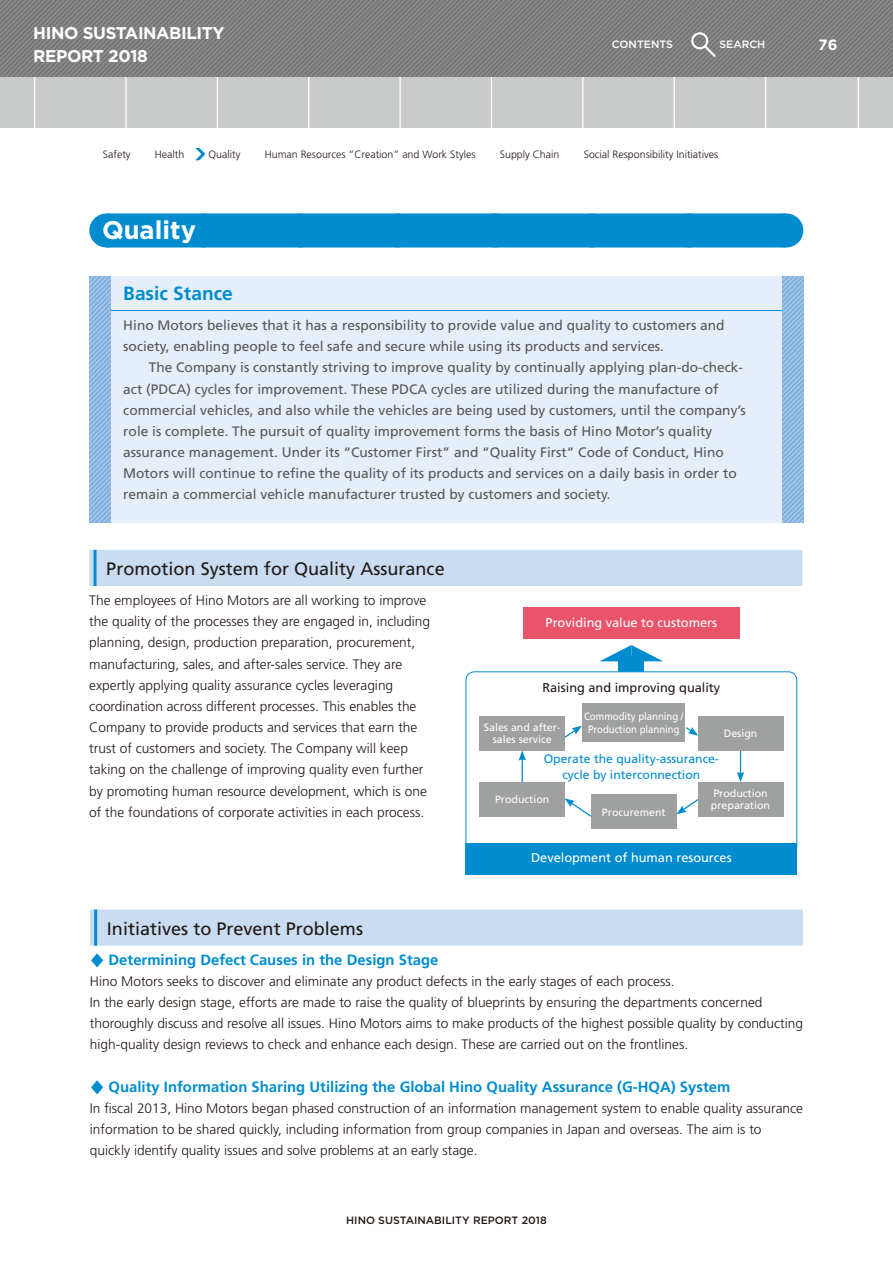
<style>
.page{position:relative;width:893px;height:1263px;background:#fff}
.page>*{position:absolute;margin:0;border:0;box-sizing:border-box;transform-origin:0 0}
.t1{font:700 25.5px "Gotham";color:#fff}
.t2{font:700 19.2px "Frutiger";color:#008ccf}
.t3{font:18px "Frutiger";color:#221815}
.t4{font:700 16.95px/23.4px "Gotham";letter-spacing:-.025em;color:#fff}
.t5{font:700 14.85px "Frutiger";color:#008ccf}
.t6{font:700 14.85px "Gotham";color:#fff}
.t7{font:300 13.65px/21.1px "Frutiger";color:#221815}
.t8{font:13.65px/21.1px "Frutiger";color:#595757}
.t9{font:12.75px "Frutiger";color:#fff}
.t10{font:12.75px "Frutiger";color:#221815}
.t11{font:12.15px/15.9px "Frutiger";color:#008ccf;text-align:center}
.t12{font:300 10.65px "Frutiger";color:#221815}
.t13{font:10.65px/12.8px "Frutiger";color:#fff;text-align:center}
.t14{font:10.65px/12.8px "Frutiger";color:#fff;text-align:center;scale:.9 1}
.t15{font:500 10.65px "Gotham";color:#221815}
.t16{font:500 10.65px "Gotham";color:#fff}
.s1{font-family:"UD Shin Go NT Pro";font-weight:400}
.s2{font-family:"UD Shin Go NT Pro";font-weight:500}
</style>
<div class="page">
<div style="left:89px;top:276px;width:715px;height:246px;background:#e6eef9"></div>
<div style="left:106px;top:213px;width:679px;height:34px;background:#008ccf"></div>
<svg style="left:203px;top:213px;width:534px;height:1px"></svg>
<hr style="left:785px;top:213px;width:1px;height:34px;background:#008ccf">
<hr style="left:89px;top:310px;width:713px;height:1px;background:#008ccf">
<div style="left:89px;top:550px;width:713px;height:36px;background:#c9dcf1"></div>
<hr style="left:94px;top:550px;width:3px;height:36px;background:#008ccf">
<svg style="left:89px;top:276px;width:22px;height:246px"></svg>
<svg style="left:782px;top:276px;width:22px;height:246px"></svg>
<svg style="left:600px;top:645px;width:63px;height:16px"></svg>
<div style="left:619px;top:656px;width:25px;height:22px;background:#008ccf"></div>
<div style="left:466px;top:672px;width:331px;height:183px;background:#fff;border-radius:9px"></div>
<div style="left:465px;top:671px;width:332px;height:184px;border:1px solid #008ccf;border-radius:9px"></div>
<div style="left:523px;top:607px;width:217px;height:32px;background:#e9546b"></div>
<div style="left:465px;top:843px;width:332px;height:32px;background:#008ccf"></div>
<svg style="left:737px;top:750px;width:7px;height:32px"></svg>
<svg style="left:518px;top:750px;width:8px;height:32px"></svg>
<svg style="left:564px;top:798px;width:27px;height:19px"></svg>
<svg style="left:565px;top:726px;width:17px;height:12px"></svg>
<svg style="left:686px;top:727px;width:12px;height:9px"></svg>
<svg style="left:676px;top:794px;width:22px;height:20px"></svg>
<div style="left:698px;top:716px;width:85px;height:34px;background:#9fa0a0"></div>
<div style="left:480px;top:782px;width:85px;height:34px;background:#9fa0a0"></div>
<div style="left:591px;top:795px;width:85px;height:34px;background:#9fa0a0"></div>
<div style="left:480px;top:716px;width:85px;height:34px;background:#9fa0a0"></div>
<div style="left:582px;top:704px;width:103px;height:38px;background:#9fa0a0"></div>
<div style="left:698px;top:782px;width:85px;height:34px;background:#9fa0a0"></div>
<div style="left:90px;top:909px;width:713px;height:37px;background:#c9dcf1"></div>
<hr style="left:94px;top:909px;width:3px;height:37px;background:#008ccf">
<div style="left:0;top:0;width:893px;height:128px;background:#c9caca"></div>
<hr style="left:34px;top:65px;width:1px;height:63px;background:#fff">
<hr style="left:765px;top:65px;width:1px;height:63px;background:#fff">
<hr style="left:858px;top:65px;width:1px;height:63px;background:#fff">
<hr style="left:674px;top:65px;width:1px;height:63px;background:#fff">
<hr style="left:582px;top:65px;width:1px;height:63px;background:#fff">
<hr style="left:491px;top:65px;width:1px;height:63px;background:#fff">
<hr style="left:399px;top:65px;width:2px;height:63px;background:#fff">
<hr style="left:308px;top:65px;width:1px;height:63px;background:#fff">
<hr style="left:217px;top:65px;width:1px;height:63px;background:#fff">
<hr style="left:125px;top:65px;width:2px;height:63px;background:#fff">
<svg style="left:0;top:0;width:893px;height:76px"></svg>
<svg style="left:195px;top:148px;width:10px;height:12px"></svg>
<p class="t4" style="left:33px;top:21px;width:193px">HINO SUSTAINABILITY<br>REPORT 2018</p>
<p class="t16" style="left:612px;top:39px;width:63px">CONTENTS</p>
<p class="t16" style="left:719px;top:39px;width:47px">SEARCH</p>
<p class="t6" style="left:819px;top:36px;width:21px">76</p>
<p class="t12" style="left:103px;top:148px;width:617px">Safety<span class="s1">　　</span> Health<span class="s1">　　</span> Quality<span class="s1">　　</span> Human Resources “Creation” and Work Styles<span class="s1">　　</span> Supply Chain<span class="s1">　　</span> Social Responsibility Initiatives</p>
<h1 class="t1" style="left:102px;top:215px;width:95px">Quality</h1>
<h2 class="t2" style="left:123px;top:282px;width:111px">Basic Stance</h2>
<p class="t8" style="left:123px;top:315px;width:603px">Hino Motors believes that it has a responsibility to provide value and quality to customers and society, enabling people to feel safe and secure while using its products and services.</p>
<p class="t8" style="left:123px;top:357px;width:624px;text-indent:26px">The Company is constantly striving to improve quality by continually applying plan-do-check&shy;act (PDCA) cycles for improvement. These PDCA cycles are utilized during the manufacture of commercial vehicles, and also while the vehicles are being used by customers, until the company’s role is complete. The pursuit of quality improvement forms the basis of Hino Motor’s quality assurance management. Under its “Customer First” and “Quality First” Code of Conduct, Hino Motors will continue to refine the quality of its products and services on a daily basis in order to remain a commercial vehicle manufacturer trusted by customers and society.</p>
<h3 class="t3" style="left:106px;top:558px;width:340px">Promotion System for Quality Assurance</h3>
<p class="t7" style="left:89px;top:590px;width:342px">The employees of Hino Motors are all working to improve the quality of the processes they are engaged in, including planning, design, production preparation, procurement, manufacturing, sales, and after-sales service. They are expertly applying quality assurance cycles leveraging coordination across different processes. This enables the Company to provide products and services that earn the trust of customers and society. The Company will keep taking on the challenge of improving quality even further by promoting human resource development, which is one of the foundations of corporate activities in each process.</p>
<p class="t9" style="left:546px;top:615px;width:173px">Providing value to customers</p>
<p class="t10" style="left:542px;top:680px;width:179px">Raising and improving quality</p>
<p class="t13" style="left:484px;top:721px;width:78px">Sales and after&shy;sales service</p>
<p class="t14" style="left:584px;top:710px;width:112px">Commodity planning /<br>Production planning</p>
<p class="t13" style="left:724px;top:727px;width:35px">Design</p>
<p class="t11" style="left:544px;top:750px;width:177px">Operate the quality-assurance&shy;cycle by interconnection</p>
<p class="t13" style="left:495px;top:793px;width:56px">Production</p>
<p class="t13" style="left:602px;top:806px;width:65px">Procurement</p>
<p class="t13" style="left:711px;top:786px;width:61px;text-align:left">Production preparation</p>
<p class="t9" style="left:531px;top:850px;width:202px">Development of human resources</p>
<h3 class="t3" style="left:107px;top:918px;width:258px">Initiatives to Prevent Problems</h3>
<p class="t5" style="left:90px;top:951px;width:350px"><span class="s2">♦</span>♦ Determining Defect Causes in the Design Stage</p>
<p class="t7" style="left:90px;top:971px;width:715px">Hino Motors seeks to discover and eliminate any product defects in the early stages of each process.<br>In the early design stage, efforts are made to raise the quality of blueprints by ensuring the departments concerned thoroughly discuss and resolve all issues. Hino Motors aims to make products of the highest possible quality by conducting high-quality design reviews to check and enhance each design. These are carried out on the frontlines.</p>
<p class="t5" style="left:90px;top:1078px;width:642px"><span class="s2">♦</span>♦ Quality Information Sharing Utilizing the Global Hino Quality Assurance (G-HQA) System</p>
<p class="t7" style="left:90px;top:1098px;width:715px">In fiscal 2013, Hino Motors began phased construction of an information management system to enable quality assurance information to be shared quickly, including information from group companies in Japan and overseas. The aim is to quickly identify quality issues and solve problems at an early stage.</p>
<p class="t15" style="left:346px;top:1214px;width:202px">HINO SUSTAINABILITY REPORT 2018</p>
</div>
